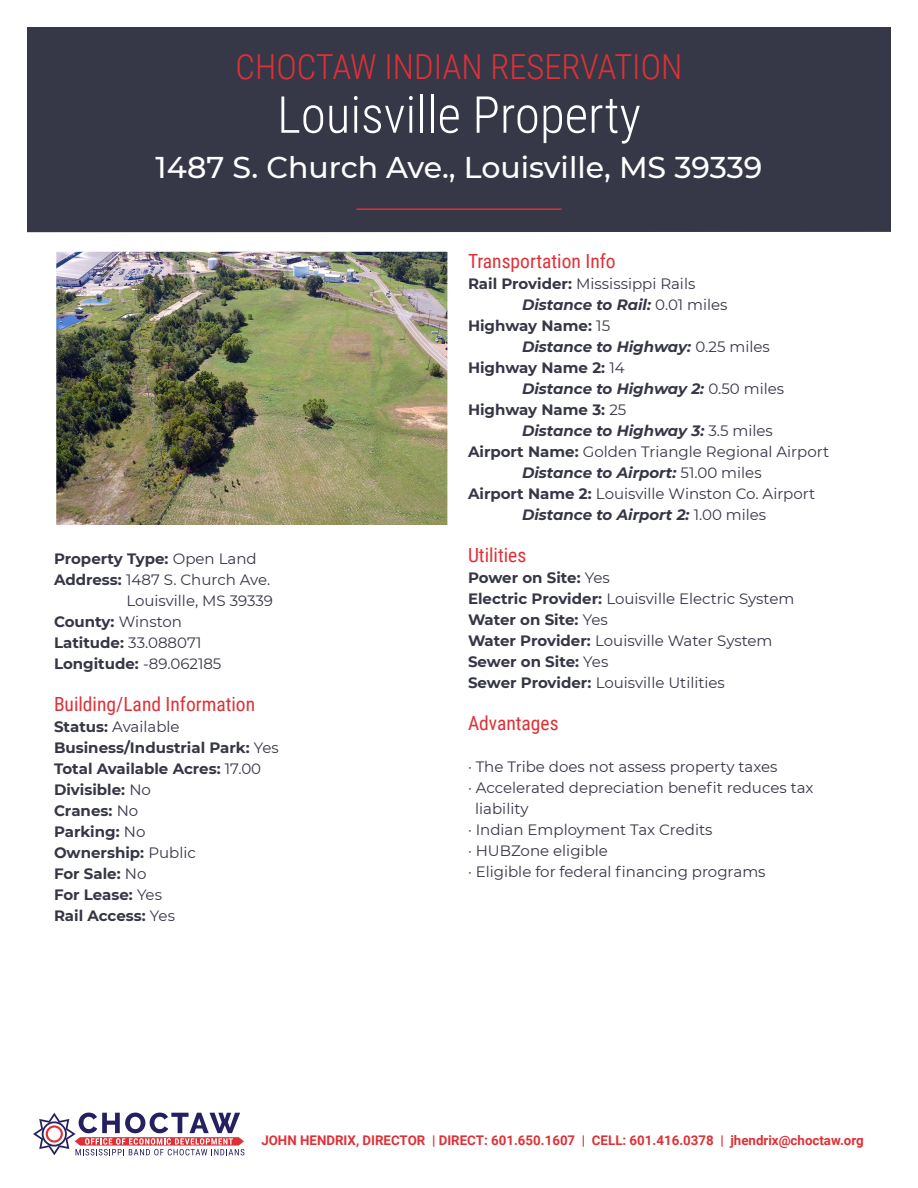
<style>
.page{position:relative;width:918px;height:1188px;background:#fff}
.page>*{position:absolute;margin:0;border:0;box-sizing:border-box;transform-origin:0 0}
.t1{font:300 51px "Roboto Condensed";color:#fff}
.t2{font:300 34.5px "Roboto Condensed";color:#de3137}
.t3{font:500 30px "Montserrat";color:#fff}
.t4{font:19.5px "Roboto Condensed";color:#de3137}
.t5{font:15px "Montserrat";color:#363746}
.t6{font:700 15px "Montserrat";color:#363746}
.t7{font:italic 700 15px "Montserrat";color:#363746}
.t8{font:700 13.35px "Roboto";color:#de3137}
.s1{font-weight:400}
.s2{font-weight:700}
.s3{font-weight:400;font-style:normal}
</style>
<div class="page">
<div style="left:27px;top:27px;width:864px;height:205px;background:#373847"></div>
<img style="left:57px;top:252px;width:390px;height:273px">
<div style="left:54px;top:249px;width:396px;height:279px;border:2px solid #fff"></div>
<hr style="left:356px;top:208px;width:206px;height:2px;background:#de3137">
<svg style="left:33px;top:1113px;width:211px;height:42px"></svg>
<p class="t2" style="left:236px;top:42px;width:448px">CHOCTAW INDIAN RESERVATION</p>
<p class="t1" style="left:277px;top:79px;width:365px">Louisville Property</p>
<p class="t3" style="left:156px;top:146px;width:608px">1487 S. Church Ave., Louisville, MS 39339</p>
<p class="t6" style="left:54px;top:548px;width:204px">Property Type: <span class="s1">Open Land</span></p>
<p class="t5" style="left:54px;top:570px;width:218px"><span class="s2">Address:</span> 1487 S. Church Ave.</p>
<p class="t5" style="left:126px;top:591px;width:148px">Louisville, MS 39339</p>
<p class="t6" style="left:54px;top:611px;width:130px">County: <span class="s1">Winston</span></p>
<p class="t6" style="left:54px;top:632px;width:149px">Latitude: <span class="s1">33.088071</span></p>
<p class="t6" style="left:54px;top:653px;width:169px">Longitude: <span class="s1">-89.062185</span></p>
<p class="t4" style="left:54px;top:691px;width:203px">Building/Land Information</p>
<p class="t5" style="left:54px;top:717px;width:127px"><span class="s2">Status:</span> Available</p>
<p class="t6" style="left:54px;top:737px;width:226px">Business/Industrial Park: <span class="s1">Yes</span></p>
<p class="t6" style="left:54px;top:758px;width:209px">Total Available Acres: <span class="s1">17.00</span></p>
<p class="t6" style="left:54px;top:779px;width:98px">Divisible: <span class="s1">No</span></p>
<p class="t6" style="left:54px;top:800px;width:86px">Cranes: <span class="s1">No</span></p>
<p class="t6" style="left:54px;top:821px;width:93px">Parking: <span class="s1">No</span></p>
<p class="t6" style="left:54px;top:842px;width:143px">Ownership: <span class="s1">Public</span></p>
<p class="t6" style="left:54px;top:863px;width:94px">For Sale: <span class="s1">No</span></p>
<p class="t6" style="left:54px;top:884px;width:110px">For Lease: <span class="s1">Yes</span></p>
<p class="t6" style="left:54px;top:905px;width:123px">Rail Access: <span class="s1">Yes</span></p>
<p class="t4" style="left:468px;top:248px;width:149px">Transportation Info</p>
<p class="t5" style="left:468px;top:274px;width:229px"><span class="s2">Rail Provider:</span> Mississippi Rails</p>
<p class="t7" style="left:522px;top:294px;width:207px">Distance to Rail: <span class="s3">0.01 miles</span></p>
<p class="t6" style="left:468px;top:315px;width:144px">Highway Name: <span class="s1">15</span></p>
<p class="t7" style="left:522px;top:336px;width:249px">Distance to Highway: <span class="s3">0.25 miles</span></p>
<p class="t6" style="left:468px;top:357px;width:158px">Highway Name 2: <span class="s1">14</span></p>
<p class="t7" style="left:522px;top:378px;width:264px">Distance to Highway 2: <span class="s3">0.50 miles</span></p>
<p class="t6" style="left:468px;top:399px;width:160px">Highway Name 3: <span class="s1">25</span></p>
<p class="t7" style="left:522px;top:420px;width:252px">Distance to Highway 3: <span class="s3">3.5 miles</span></p>
<p class="t5" style="left:468px;top:442px;width:363px"><span class="s2">Airport Name:</span> Golden Triangle Regional Airport</p>
<p class="t7" style="left:522px;top:462px;width:241px">Distance to Airport: <span class="s3">51.00 miles</span></p>
<p class="t5" style="left:468px;top:484px;width:349px"><span class="s2">Airport Name 2:</span> Louisville Winston Co. Airport</p>
<p class="t7" style="left:522px;top:504px;width:246px">Distance to Airport 2: <span class="s3">1.00 miles</span></p>
<p class="t4" style="left:468px;top:542px;width:60px">Utilities</p>
<p class="t6" style="left:468px;top:567px;width:143px">Power on Site: <span class="s1">Yes</span></p>
<p class="t5" style="left:468px;top:589px;width:328px"><span class="s2">Electric Provider:</span> Louisville Electric System</p>
<p class="t6" style="left:468px;top:609px;width:141px">Water on Site: <span class="s1">Yes</span></p>
<p class="t5" style="left:468px;top:631px;width:306px"><span class="s2">Water Provider:</span> Louisville Water System</p>
<p class="t6" style="left:468px;top:651px;width:142px">Sewer on Site: <span class="s1">Yes</span></p>
<p class="t5" style="left:468px;top:673px;width:258px"><span class="s2">Sewer Provider:</span> Louisville Utilities</p>
<p class="t4" style="left:468px;top:710px;width:92px">Advantages</p>
<p class="t5" style="left:468px;top:757px;width:311px">· The Tribe does not assess property taxes</p>
<p class="t5" style="left:468px;top:778px;width:347px">· Accelerated depreciation benefit reduces tax</p>
<p class="t5" style="left:475px;top:799px;width:55px">liability</p>
<p class="t5" style="left:468px;top:820px;width:246px">· Indian Employment Tax Credits</p>
<p class="t5" style="left:468px;top:841px;width:141px">· HUBZone eligible</p>
<p class="t5" style="left:468px;top:862px;width:299px">· Eligible for federal financing programs</p>
<p class="t8" style="left:261px;top:1131px;width:604px">JOHN HENDRIX, DIRECTOR | DIRECT: 601.650.1607 | CELL: 601.416.0378 | jhendrix@choctaw.org</p>
</div>
